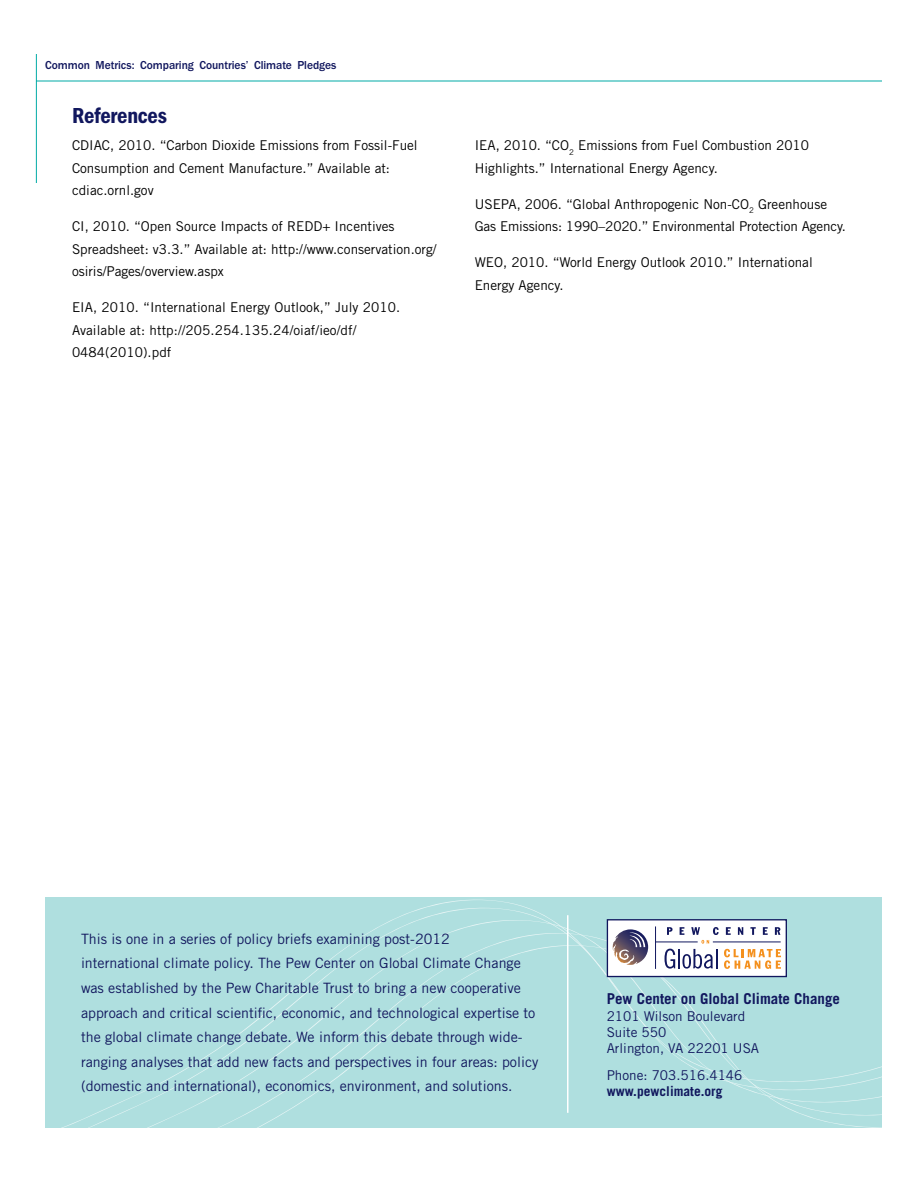
<style>
.page{position:relative;width:918px;height:1188px;background:#fff}
.page>*{position:absolute;margin:0;border:0;box-sizing:border-box;transform-origin:0 0}
.t1{font:22.5px "ITC Franklin Gothic Std Dm Cd";letter-spacing:-.01em;color:#11175e}
.t2{font:700 15px "Trade Gothic";color:#11175e}
.t3{font:14.25px/24.6px "Trade Gothic";color:#11175e}
.t4{font:13.5px/22.5px "Trade Gothic";color:#000}
.t5{font:13.5px/16.2px "Trade Gothic";color:#11175e}
.t6{font:700 13.5px "Trade Gothic";color:#11175e}
.t7{font:500 12px "ITC Franklin Gothic Std";letter-spacing:-.005em;color:#11175e;scale:.96 1}
</style>
<div class="page">
<div style="left:45px;top:901px;width:837px;height:12px;background:#afdfdf"></div>
<div style="left:45px;top:913px;width:837px;height:214px;background:#afdfdf"></div>
<hr style="left:567px;top:915px;width:2px;height:198px;background:#fff">
<hr style="left:36px;top:54px;width:1px;height:129px;background:#00aaa6">
<hr style="left:36px;top:81px;width:846px;height:1px;background:#00aaa6">
<svg style="left:609px;top:921px;width:176px;height:54px"></svg>
<hr style="left:655px;top:926px;width:1px;height:43px;background:#11175e">
<hr style="left:656px;top:942px;width:42px;height:1px;background:#11175e">
<svg style="left:665px;top:927px;width:116px;height:42px"></svg>
<svg style="left:626px;top:950px;width:2px;height:7px"></svg>
<svg style="left:613px;top:937px;width:7px;height:25px"></svg>
<div style="left:607px;top:919px;width:180px;height:58px;border:1px solid #11175e"></div>
<p class="t7" style="left:45px;top:58px;width:305px">Common Metrics: Comparing Countries’ Climate Pledges</p>
<h1 class="t1" style="left:72px;top:103px;width:96px">References</h1>
<p class="t4" style="left:72px;top:134px;width:347px">CDIAC, 2010. “Carbon Dioxide Emissions from Fossil-Fuel<br>Consumption and Cement Manufacture.” Available at: cdiac.ornl.gov</p>
<p class="t4" style="left:72px;top:215px;width:366px">CI, 2010. “Open Source Impacts of REDD+ Incentives<br>Spreadsheet: v3.3.” Available at: http://www.conservation.org/ osiris/Pages/overview.aspx</p>
<p class="t4" style="left:72px;top:296px;width:330px">EIA, 2010. “International Energy Outlook,” July 2010.<br>Available at: http://205.254.135.24/oiaf/ieo/df/<br>0484(2010).pdf</p>
<p class="t4" style="left:475px;top:134px;width:336px">IEA, 2010. “CO<sub>2</sub> Emissions from Fuel Combustion 2010<br>Highlights.” International Energy Agency.</p>
<p class="t4" style="left:475px;top:193px;width:373px">USEPA, 2006. “Global Anthropogenic Non-CO<sub>2</sub> Greenhouse<br>Gas Emissions: 1990–2020.” Environmental Protection Agency.</p>
<p class="t4" style="left:475px;top:251px;width:340px">WEO, 2010. “World Energy Outlook 2010.” International<br>Energy Agency.</p>
<p class="t3" style="left:81px;top:926px;width:459px">This is one in a series of policy briefs examining post-2012<br>international climate policy. The Pew Center on Global Climate Change was established by the Pew Charitable Trust to bring a new cooperative approach and critical scientific, economic, and technological expertise to the global climate change debate. We inform this debate through wide&shy;ranging analyses that add new facts and perspectives in four areas: policy (domestic and international), economics, environment, and solutions.</p>
<p class="t2" style="left:607px;top:990px;width:235px">Pew Center on Global Climate Change</p>
<p class="t5" style="left:607px;top:1007px;width:154px">2101 Wilson Boulevard<br>Suite 550<br>Arlington, VA 22201 USA</p>
<p class="t5" style="left:607px;top:1067px;width:137px">Phone: 703.516.4146</p>
<p class="t6" style="left:607px;top:1083px;width:117px">www.pewclimate.org</p>
</div>
